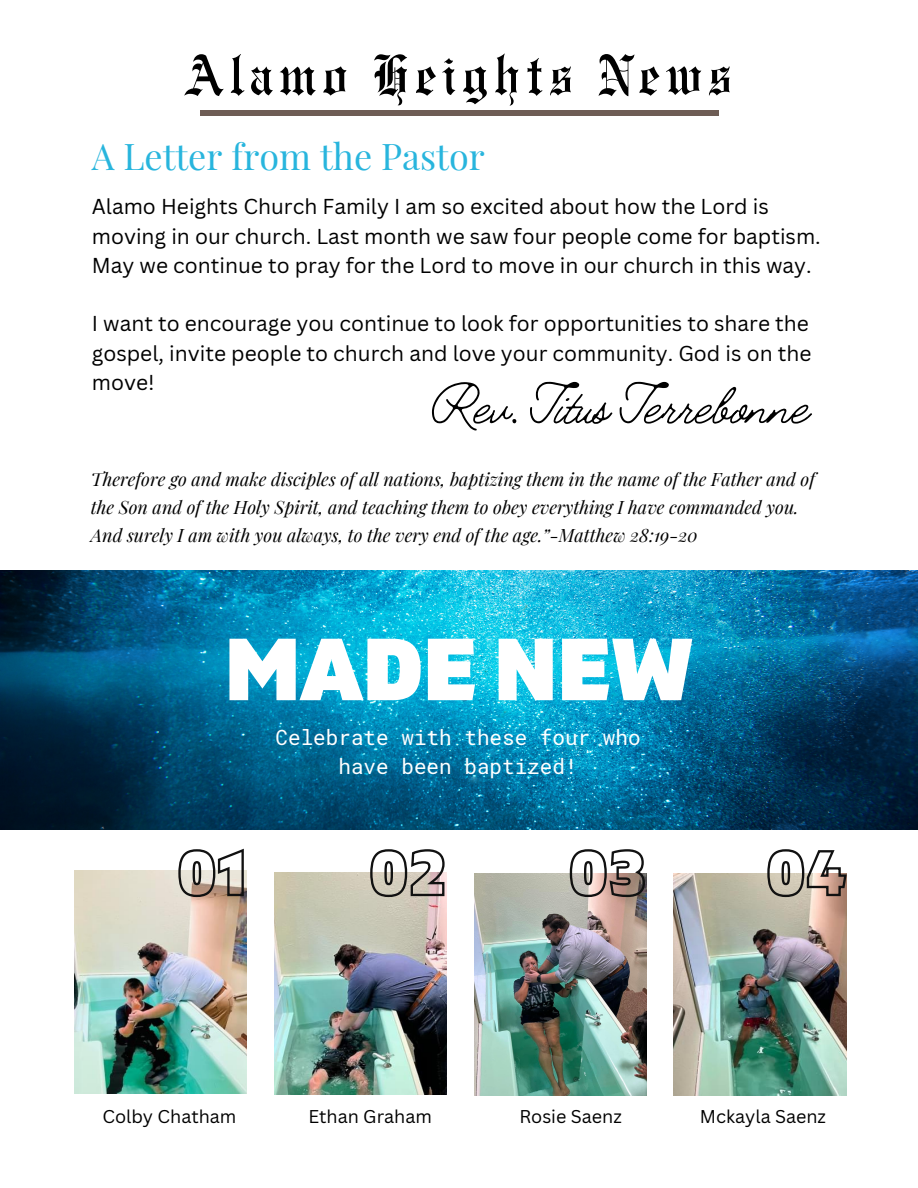
<style>
.page{position:relative;width:918px;height:1188px;background:#fff}
.page>*{position:absolute;margin:0;border:0;box-sizing:border-box;transform-origin:0 0}
.t1{font:900 87.9px "Gilam";color:#fff}
.t2{font:300 60.3px "Jimmy Script";color:#000}
.t3{font:57.15px "Engravers Old English BT";letter-spacing:.1em;color:#000}
.t4{font:36px "Playfair Display";color:#28b5dd}
.t5{font:21px/29.2px "Canva Sans";color:#000}
.t6{font:21px/29.2px "Roboto Mono";color:#fff;text-align:center}
.t7{font:italic 18px/28.2px "Playfair Display";color:#000}
.t8{font:18px "Canva Sans";color:#000}
</style>
<div class="page">
<div style="left:200px;top:110px;width:519px;height:6px;background:#6e5d55"></div>
<img style="left:0;top:571px;width:918px;height:258px">
<img style="left:74px;top:871px;width:172px;height:223px">
<img style="left:274px;top:872px;width:172px;height:223px">
<img style="left:474px;top:873px;width:172px;height:223px">
<svg style="left:177px;top:848px;width:68px;height:50px"></svg>
<svg style="left:369px;top:849px;width:77px;height:49px"></svg>
<svg style="left:569px;top:849px;width:78px;height:49px"></svg>
<img style="left:674px;top:873px;width:172px;height:223px">
<svg style="left:766px;top:849px;width:81px;height:49px"></svg>
<p class="t3" style="left:185px;top:42px;width:549px">Alamo Heights News</p>
<p class="t4" style="left:92px;top:131px;width:395px">A Letter from the Pastor</p>
<p class="t5" style="left:92px;top:192px;width:731px">Alamo Heights Church Family I am so excited about how the Lord is moving in our church. Last month we saw four people come for baptism.<br>May we continue to pray for the Lord to move in our church in this way.</p>
<p class="t5" style="left:92px;top:309px;width:721px">I want to encourage you continue to look for opportunities to share the gospel, invite people to church and love your community. God is on the move!</p>
<p class="t2" style="left:432px;top:367px;width:379px">Rev. Titus Terrebonne</p>
<p class="t7" style="left:91px;top:464px;width:726px">Therefore go and make disciples of all nations, baptizing them in the name of the Father and of the Son and of the Holy Spirit, and teaching them to obey everything I have commanded you.<br>And surely I am with you always, to the very end of the age.”-Matthew 28:19-20</p>
<p class="t1" style="left:225px;top:618px;width:470px">MADE NEW</p>
<p class="t6" style="left:275px;top:722px;width:367px">Celebrate with these four who have been baptized!</p>
<p class="t8" style="left:102px;top:1103px;width:136px">Colby Chatham</p>
<p class="t8" style="left:308px;top:1103px;width:125px">Ethan Graham</p>
<p class="t8" style="left:519px;top:1103px;width:104px">Rosie Saenz</p>
<p class="t8" style="left:700px;top:1103px;width:128px">Mckayla Saenz</p>
</div>
